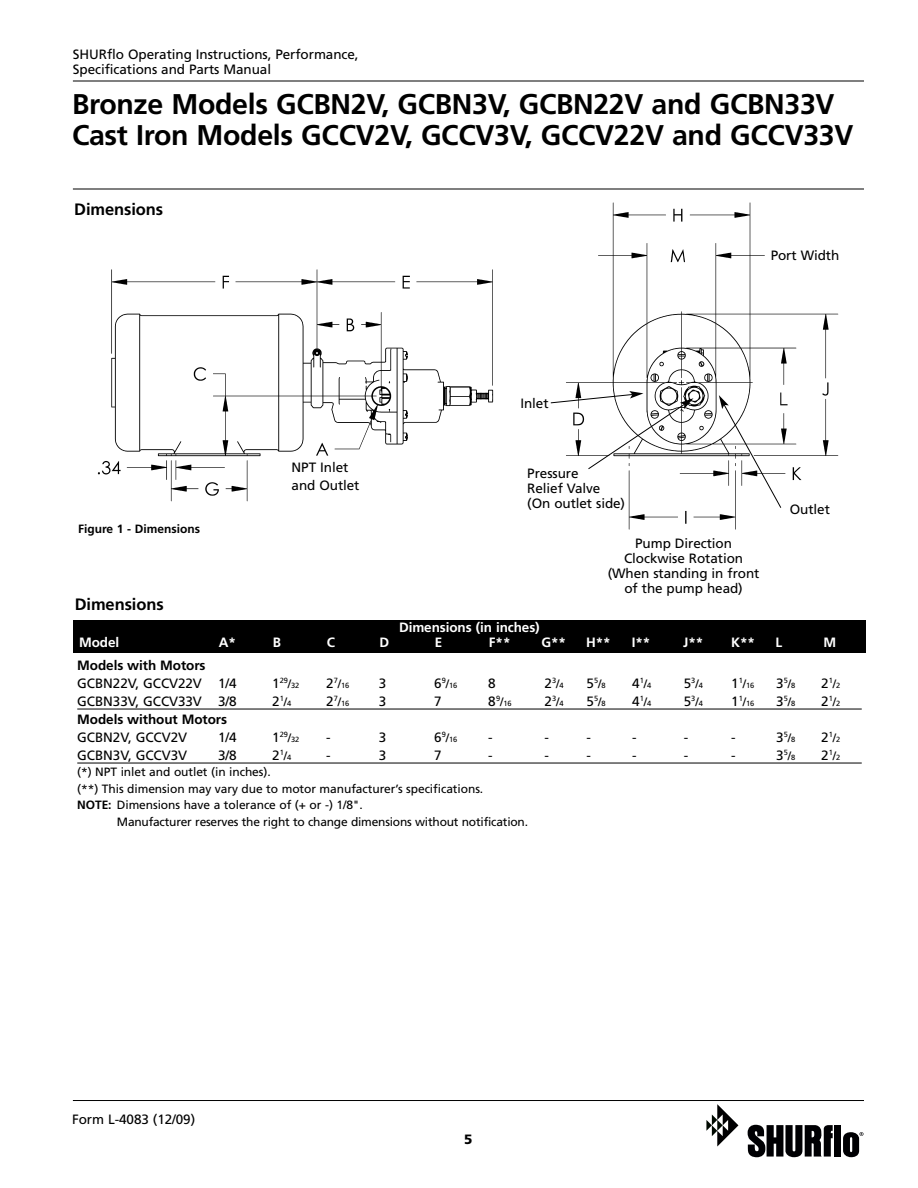
<style>
.page{position:relative;width:918px;height:1188px;background:#fff}
.page>*{position:absolute;margin:0;border:0;box-sizing:border-box;transform-origin:0 0}
.t1{font:700 28.5px/31.5px "Frutiger";letter-spacing:-.01em;color:#000}
.t2{font:700 16.5px "Frutiger";letter-spacing:-.005em;color:#000}
.t3{font:13.5px/15px "Frutiger";letter-spacing:-.005em;color:#000}
.t4{font:700 13.5px "Frutiger";letter-spacing:-.005em;color:#fff}
.t5{font:700 13.5px "Frutiger";letter-spacing:-.005em;color:#000}
.t6{font:900 13.5px "Frutiger";color:#000}
.t7{font:12px/16.5px "Frutiger";letter-spacing:-.005em;color:#000}
.t8{font:700 12px "Frutiger";color:#000}
.t9{font:7.5px "Frutiger";letter-spacing:-.005em;color:#000}
.s1{font-size:13.5px}
.s2{font-size:12px}
.s3{font-weight:700}
</style>
<div class="page">
<img style="left:73px;top:188px;width:791px;height:342px">
<hr style="left:73px;top:1100px;width:791px;height:1px;background:#000">
<hr style="left:73px;top:189px;width:791px;height:1px;background:#000">
<hr style="left:73px;top:81px;width:791px;height:1px;background:#000">
<div style="left:77px;top:522px;width:265px;height:16px;background:#fff"></div>
<div style="left:73px;top:620px;width:792px;height:32px;background:#000"></div>
<hr style="left:77px;top:709px;width:785px;height:1px;background:#000">
<hr style="left:77px;top:763px;width:785px;height:1px;background:#000">
<svg style="left:719px;top:395px;width:63px;height:114px"></svg>
<svg style="left:550px;top:391px;width:144px;height:79px"></svg>
<svg style="left:843px;top:1132px;width:21px;height:25px"></svg>
<svg style="left:748px;top:1125px;width:85px;height:32px"></svg>
<div style="left:834px;top:1125px;width:7px;height:32px;background:#000003"></div>
<svg style="left:706px;top:1104px;width:32px;height:43px"></svg>
<p class="t3" style="left:73px;top:48px;width:287px">SHURflo Operating Instructions, Performance,<br>Specifications and Parts Manual</p>
<h1 class="t1" style="left:72px;top:90px;width:783px">Bronze Models GCBN2V, GCBN3V, GCBN22V and GCBN33V<br>Cast Iron Models GCCV2V, GCCV3V, GCCV22V and GCCV33V</h1>
<p class="t2" style="left:74px;top:202px;width:90px">Dimensions</p>
<p class="t8" style="left:78px;top:524px;width:124px">Figure 1 - Dimensions</p>
<p class="t2" style="left:75px;top:598px;width:90px">Dimensions</p>
<p class="t3" style="left:771px;top:249px;width:70px">Port Width</p>
<p class="t3" style="left:292px;top:459px;width:69px;line-height:18px">NPT Inlet and Outlet</p>
<p class="t3" style="left:520px;top:397px;width:30px">Inlet</p>
<p class="t3" style="left:527px;top:467px;width:99px">Pressure<br>Relief Valve (On outlet side)</p>
<p class="t4" style="left:399px;top:622px;width:142px">Dimensions (in inches)</p>
<p class="t3" style="left:608px;top:537px;width:153px;text-align:center">Pump Direction<br>Clockwise Rotation (When standing in front of the pump head)</p>
<p class="t3" style="left:790px;top:503px;width:42px">Outlet</p>
<p class="t4" style="left:79px;top:637px;width:42px">Model</p>
<p class="t4" style="left:219px;top:637px;width:19px">A*</p>
<p class="t4" style="left:273px;top:637px;width:10px">B</p>
<p class="t4" style="left:327px;top:637px;width:10px">C</p>
<p class="t4" style="left:379px;top:637px;width:11px">D</p>
<p class="t4" style="left:435px;top:637px;width:9px">E</p>
<p class="t4" style="left:489px;top:637px;width:23px">F**</p>
<p class="t4" style="left:541px;top:637px;width:26px">G**</p>
<p class="t4" style="left:586px;top:637px;width:26px">H**</p>
<p class="t4" style="left:632px;top:637px;width:20px">I**</p>
<p class="t4" style="left:683px;top:637px;width:22px">J**</p>
<p class="t4" style="left:731px;top:637px;width:25px">K**</p>
<p class="t4" style="left:776px;top:637px;width:8px">L</p>
<p class="t4" style="left:824px;top:637px;width:14px">M</p>
<p class="t5" style="left:77px;top:660px;width:130px">Models with Motors</p>
<p class="t3" style="left:77px;top:677px;width:161px">GCBN22V, GCCV22V 1/4</p>
<p class="t9" style="left:272px;top:680px;width:29px"><span class="s1">1</span>29<span class="s2">/</span>32</p>
<p class="t9" style="left:326px;top:682px;width:25px"><span class="s1">2</span>7<span class="s2">/</span>16</p>
<p class="t3" style="left:379px;top:677px;width:9px">3</p>
<p class="t9" style="left:434px;top:682px;width:25px"><span class="s1">6</span>9<span class="s2">/</span>16</p>
<p class="t3" style="left:488px;top:677px;width:9px">8</p>
<p class="t9" style="left:545px;top:680px;width:20px"><span class="s1">2</span>3<span class="s2">/</span>4</p>
<p class="t9" style="left:587px;top:680px;width:20px"><span class="s1">5</span>5<span class="s2">/</span>8</p>
<p class="t9" style="left:632px;top:680px;width:20px"><span class="s1">4</span>1<span class="s2">/</span>4</p>
<p class="t9" style="left:684px;top:680px;width:20px"><span class="s1">5</span>3<span class="s2">/</span>4</p>
<p class="t9" style="left:731px;top:682px;width:25px"><span class="s1">1</span>1<span class="s2">/</span>16</p>
<p class="t9" style="left:776px;top:680px;width:20px"><span class="s1">3</span>5<span class="s2">/</span>8</p>
<p class="t9" style="left:821px;top:680px;width:20px"><span class="s1">2</span>1<span class="s2">/</span>2</p>
<p class="t3" style="left:77px;top:695px;width:161px">GCBN33V, GCCV33V 3/8</p>
<p class="t9" style="left:272px;top:698px;width:21px"><span class="s1">2</span>1<span class="s2">/</span>4</p>
<p class="t9" style="left:326px;top:700px;width:25px"><span class="s1">2</span>7<span class="s2">/</span>16</p>
<p class="t3" style="left:379px;top:695px;width:9px">3</p>
<p class="t3" style="left:434px;top:695px;width:9px">7</p>
<p class="t9" style="left:488px;top:700px;width:25px"><span class="s1">8</span>9<span class="s2">/</span>16</p>
<p class="t9" style="left:545px;top:698px;width:20px"><span class="s1">2</span>3<span class="s2">/</span>4</p>
<p class="t9" style="left:587px;top:698px;width:20px"><span class="s1">5</span>5<span class="s2">/</span>8</p>
<p class="t9" style="left:632px;top:698px;width:20px"><span class="s1">4</span>1<span class="s2">/</span>4</p>
<p class="t9" style="left:684px;top:698px;width:20px"><span class="s1">5</span>3<span class="s2">/</span>4</p>
<p class="t9" style="left:731px;top:700px;width:25px"><span class="s1">1</span>1<span class="s2">/</span>16</p>
<p class="t9" style="left:776px;top:698px;width:20px"><span class="s1">3</span>5<span class="s2">/</span>8</p>
<p class="t9" style="left:821px;top:698px;width:20px"><span class="s1">2</span>1<span class="s2">/</span>2</p>
<p class="t5" style="left:77px;top:714px;width:151px">Models without Motors</p>
<p class="t3" style="left:77px;top:731px;width:111px">GCBN2V, GCCV2V</p>
<p class="t3" style="left:218px;top:731px;width:20px">1/4</p>
<p class="t9" style="left:272px;top:734px;width:29px"><span class="s1">1</span>29<span class="s2">/</span>32</p>
<p class="t3" style="left:326px;top:731px;width:6px">-</p>
<p class="t3" style="left:379px;top:731px;width:9px">3</p>
<p class="t9" style="left:434px;top:736px;width:25px"><span class="s1">6</span>9<span class="s2">/</span>16</p>
<p class="t3" style="left:488px;top:731px;width:6px">-</p>
<p class="t3" style="left:545px;top:731px;width:6px">-</p>
<p class="t3" style="left:587px;top:731px;width:6px">-</p>
<p class="t3" style="left:632px;top:731px;width:6px">-</p>
<p class="t3" style="left:684px;top:731px;width:6px">-</p>
<p class="t3" style="left:731px;top:731px;width:6px">-</p>
<p class="t9" style="left:776px;top:734px;width:20px"><span class="s1">3</span>5<span class="s2">/</span>8</p>
<p class="t9" style="left:821px;top:734px;width:20px"><span class="s1">2</span>1<span class="s2">/</span>2</p>
<p class="t3" style="left:77px;top:749px;width:111px">GCBN3V, GCCV3V</p>
<p class="t3" style="left:218px;top:749px;width:20px">3/8</p>
<p class="t9" style="left:272px;top:752px;width:21px"><span class="s1">2</span>1<span class="s2">/</span>4</p>
<p class="t3" style="left:326px;top:749px;width:6px">-</p>
<p class="t3" style="left:379px;top:749px;width:9px">3</p>
<p class="t3" style="left:434px;top:749px;width:9px">7</p>
<p class="t3" style="left:488px;top:749px;width:6px">-</p>
<p class="t3" style="left:545px;top:749px;width:6px">-</p>
<p class="t3" style="left:587px;top:749px;width:6px">-</p>
<p class="t3" style="left:632px;top:749px;width:6px">-</p>
<p class="t3" style="left:684px;top:749px;width:6px">-</p>
<p class="t3" style="left:731px;top:749px;width:6px">-</p>
<p class="t9" style="left:776px;top:752px;width:20px"><span class="s1">3</span>5<span class="s2">/</span>8</p>
<p class="t9" style="left:821px;top:752px;width:20px"><span class="s1">2</span>1<span class="s2">/</span>2</p>
<p class="t7" style="left:77px;top:765px;width:408px">(*) NPT inlet and outlet (in inches).<br>(**) This dimension may vary due to motor manufacturer’s specifications.<br><span class="s3">NOTE:</span> Dimensions have a tolerance of (+ or -) 1/8".</p>
<p class="t7" style="left:117px;top:814px;width:413px">Manufacturer reserves the right to change dimensions without notification.</p>
<p class="t3" style="left:72px;top:1113px;width:125px">Form L-4083 (12/09)</p>
<p class="t6" style="left:464px;top:1134px;width:10px">5</p>
</div>
